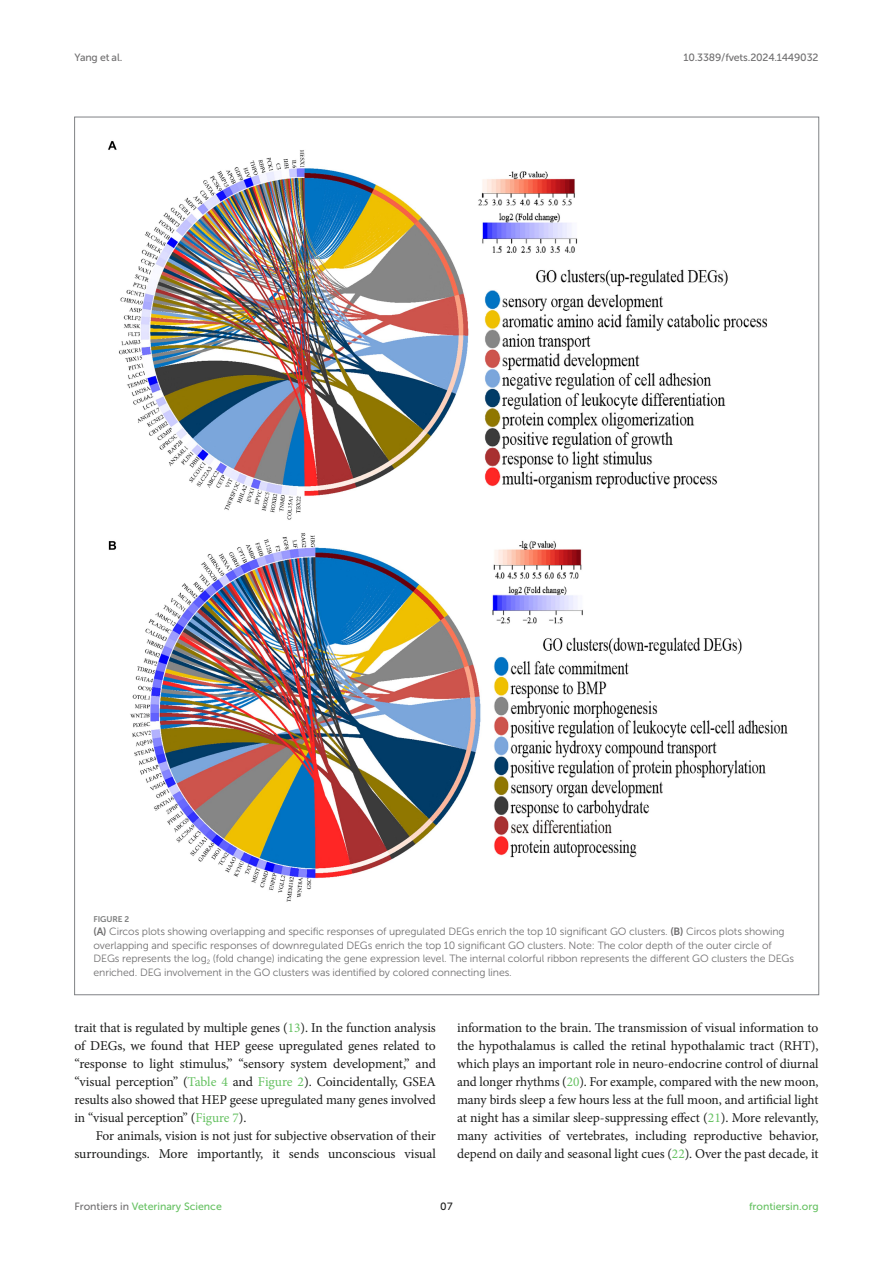
<style>
.page{position:relative;width:893px;height:1263px;background:#fff}
.page>*{position:absolute;margin:0;border:0;box-sizing:border-box;transform-origin:0 0}
.TEXT{font:13.5px/18px "Minion Pro";letter-spacing:-.005em;color:#1b1c1b;text-align:right}
.TEXT_FLUSH{font:13.5px/18px "Minion Pro";letter-spacing:-.005em;color:#1b1c1b;text-align:justify}
.FIG_LEG{font:10.5px/13.5px "Museo Sans 300";letter-spacing:-.01em;color:#706f70}
.t1{font:10.5px "Museo Sans 500";color:#65c161}
.t2{font:10.5px "Museo Sans 500";letter-spacing:-.015em;color:#706f70}
.t3{font:10.5px "Museo Sans 500";color:#1b1c1b}
.FIG_HD{font:8.25px "Museo Sans 700";letter-spacing:-.01em;color:#7e7f7f}
.s1{font-family:"Museo Sans 700"}
.s2{color:#65c161}
.s3{color:#706f70}
</style>
<div class="page">
<img style="left:108px;top:141px;width:680px;height:761px">
<p class="t2" style="left:74px;top:51px;width:49px">Yang et al.</p>
<p class="t2" style="left:683px;top:51px;width:137px">10.3389/fvets.2024.1449032</p>
<p class="FIG_HD" style="left:94px;top:914px;width:37px">FIGURE 2</p>
<p class="FIG_LEG" style="left:94px;top:925px;width:702px"><span class="s1">(A)</span> Circos plots showing overlapping and specific responses of upregulated DEGs enrich the top 10 significant GO clusters. <span class="s1">(B)</span> Circos plots showing overlapping and specific responses of downregulated DEGs enrich the top 10 significant GO clusters. Note: The color depth of the outer circle of DEGs represents the log<sub>2</sub> (fold change) indicating the gene expression level. The internal colorful ribbon represents the different GO clusters the DEGs enriched. DEG involvement in the GO clusters was identified by colored connecting lines.</p>
<p class="TEXT_FLUSH" style="left:74px;top:1019px;width:363px">trait that is regulated by multiple genes (<span class="s2">13</span>). In the function analysis of DEGs, we found that HEP geese upregulated genes related to “response to light stimulus,” “sensory system development,” and “visual perception” (<span class="s2">Table 4</span> and <span class="s2">Figure 2</span>). Coincidentally, GSEA results also showed that HEP geese upregulated many genes involved in “visual perception” (<span class="s2">Figure 7</span>).</p>
<p class="TEXT" style="left:74px;top:1127px;width:363px">For animals, vision is not just for subjective observation of their surroundings. More importantly, it sends unconscious visual</p>
<p class="TEXT" style="left:457px;top:1019px;width:363px;text-align:justify">information to the brain. The transmission of visual information to the hypothalamus is called the retinal hypothalamic tract (RHT), which plays an important role in neuro-endocrine control of diurnal and longer rhythms (<span class="s2">20</span>). For example, compared with the new moon, many birds sleep a few hours less at the full moon, and artificial light at night has a similar sleep-suppressing effect (<span class="s2">21</span>). More relevantly, many activities of vertebrates, including reproductive behavior, depend on daily and seasonal light cues (<span class="s2">22</span>). Over the past decade, it</p>
<p class="t1" style="left:74px;top:1200px;width:149px"><span class="s3">Frontiers in</span> Veterinary Science</p>
<p class="t3" style="left:440px;top:1200px;width:14px">07</p>
<p class="t1" style="left:749px;top:1200px;width:71px">frontiersin.org</p>
</div>
